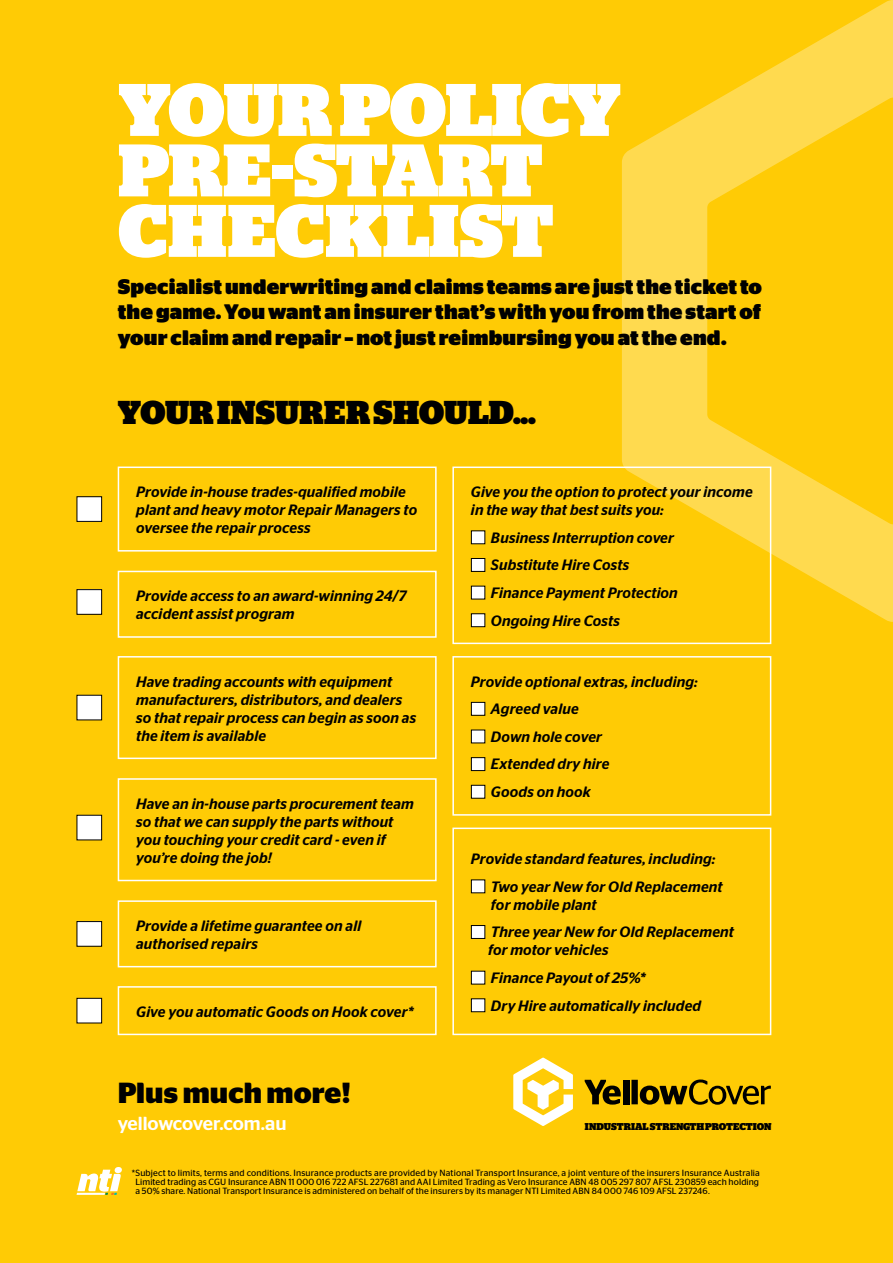
<style>
.page{position:relative;width:893px;height:1263px;background:#ffcb05}
.page>*{position:absolute;margin:0;border:0;box-sizing:border-box;transform-origin:0 0}
.t1{font:900 74.25px/60.4px "Stag";letter-spacing:-.01em;color:#fff}
.t2{font:900 33px "Stag";letter-spacing:.005em;color:#000}
.t3{font:700 29.1px "Stag Sans";letter-spacing:.005em;color:#000}
.t4{font:900 21px/25.2px "Stag Sans";letter-spacing:.01em;color:#000;text-align:justify}
.t5{font:500 18.9px "Stag Sans";letter-spacing:-.01em;color:#fff}
.t6{font:italic 500 15px/18px "Stag Sans";letter-spacing:.01em;color:#000}
.t7{font:900 9.9px "Stag";letter-spacing:-.005em;color:#000}
.t8{font:9px/9px "Stag Sans";letter-spacing:.01em;color:#000;text-align:justify}
</style>
<div class="page">
<svg style="left:622px;top:0;width:271px;height:622px"></svg>
<div style="left:118px;top:466px;width:319px;height:86px;border:2px solid #fff"></div>
<div style="left:118px;top:571px;width:319px;height:67px;border:2px solid #fff"></div>
<div style="left:118px;top:656px;width:319px;height:103px;border:2px solid #fff"></div>
<div style="left:118px;top:778px;width:319px;height:103px;border:2px solid #fff"></div>
<div style="left:118px;top:900px;width:319px;height:67px;border:2px solid #fff"></div>
<div style="left:118px;top:986px;width:319px;height:49px;border:2px solid #fff"></div>
<svg style="left:513px;top:1057px;width:60px;height:69px"></svg>
<svg style="left:585px;top:1080px;width:36px;height:24px"></svg>
<div style="left:623px;top:1080px;width:6px;height:24px;background:#000"></div>
<svg style="left:631px;top:1079px;width:140px;height:26px"></svg>
<div style="left:77px;top:497px;width:25px;height:24px;background:#fff"></div>
<div style="left:77px;top:496px;width:25px;height:26px;border:1px solid #000"></div>
<div style="left:77px;top:590px;width:25px;height:24px;background:#fff"></div>
<div style="left:77px;top:589px;width:25px;height:26px;border:1px solid #000"></div>
<div style="left:77px;top:695px;width:25px;height:25px;background:#fff"></div>
<div style="left:77px;top:815px;width:25px;height:25px;background:#fff"></div>
<div style="left:77px;top:921px;width:25px;height:25px;background:#fff"></div>
<div style="left:77px;top:921px;width:25px;height:26px;border:1px solid #000"></div>
<div style="left:77px;top:998px;width:25px;height:25px;background:#fff"></div>
<div style="left:77px;top:998px;width:25px;height:25px;border:1px solid #000"></div>
<div style="left:471px;top:531px;width:14px;height:13px;background:#fff"></div>
<div style="left:471px;top:530px;width:14px;height:14px;border:1px solid #000"></div>
<div style="left:471px;top:558px;width:14px;height:13px;background:#fff"></div>
<div style="left:471px;top:558px;width:14px;height:14px;border:1px solid #000"></div>
<div style="left:471px;top:586px;width:14px;height:13px;background:#fff"></div>
<div style="left:471px;top:586px;width:14px;height:13px;border:1px solid #000"></div>
<div style="left:471px;top:614px;width:14px;height:13px;background:#fff"></div>
<div style="left:471px;top:613px;width:14px;height:14px;border:1px solid #000"></div>
<div style="left:452px;top:466px;width:319px;height:178px;border:2px solid #fff"></div>
<div style="left:471px;top:702px;width:14px;height:13px;background:#fff"></div>
<div style="left:471px;top:702px;width:14px;height:14px;border:1px solid #000"></div>
<div style="left:471px;top:730px;width:14px;height:13px;background:#fff"></div>
<div style="left:471px;top:730px;width:14px;height:13px;border:1px solid #000"></div>
<div style="left:471px;top:758px;width:14px;height:12px;background:#fff"></div>
<div style="left:471px;top:757px;width:14px;height:14px;border:1px solid #000"></div>
<div style="left:471px;top:785px;width:14px;height:13px;background:#fff"></div>
<div style="left:471px;top:785px;width:14px;height:14px;border:1px solid #000"></div>
<div style="left:452px;top:656px;width:319px;height:160px;border:2px solid #fff"></div>
<div style="left:471px;top:880px;width:14px;height:13px;background:#fff"></div>
<div style="left:471px;top:879px;width:14px;height:14px;border:1px solid #000"></div>
<div style="left:471px;top:925px;width:14px;height:13px;background:#fff"></div>
<div style="left:471px;top:925px;width:14px;height:14px;border:1px solid #000"></div>
<div style="left:471px;top:971px;width:14px;height:13px;background:#fff"></div>
<div style="left:471px;top:971px;width:14px;height:13px;border:1px solid #000"></div>
<div style="left:471px;top:999px;width:14px;height:13px;background:#fff"></div>
<div style="left:471px;top:998px;width:14px;height:14px;border:1px solid #000"></div>
<div style="left:452px;top:827px;width:319px;height:208px;border:2px solid #fff"></div>
<svg style="left:77px;top:1167px;width:45px;height:28px"></svg>
<h1 class="t1" style="left:118px;top:80px;width:504px">YOUR POLICY<br>PRE-START<br>CHECKLIST</h1>
<h3 class="t4" style="left:118px;top:274px;width:646px">Specialist underwriting and claims teams are just the ticket to the game. You want an insurer that’s with you from the start of your claim and repair – not just reimbursing you at the end.</h3>
<h2 class="t2" style="left:118px;top:393px;width:419px">YOUR INSURER SHOULD...</h2>
<p class="t6" style="left:136px;top:483px;width:283px">Provide in-house trades-qualified mobile plant and heavy motor Repair Managers to oversee the repair process</p>
<p class="t6" style="left:136px;top:587px;width:272px">Provide access to an award-winning 24/7 accident assist program</p>
<p class="t6" style="left:136px;top:672px;width:281px">Have trading accounts with equipment manufacturers, distributors, and dealers so that repair process can begin as soon as the item is available</p>
<p class="t6" style="left:136px;top:794px;width:279px">Have an in-house parts procurement team so that we can supply the parts without you touching your credit card - even if you’re doing the job!</p>
<p class="t6" style="left:136px;top:917px;width:227px">Provide a lifetime guarantee on all authorised repairs</p>
<p class="t6" style="left:136px;top:1002px;width:279px">Give you automatic Goods on Hook cover*</p>
<p class="t6" style="left:471px;top:483px;width:283px">Give you the option to protect your income in the way that best suits you:</p>
<p class="t6" style="left:491px;top:524px;width:188px;line-height:27.6px">Business Interruption cover<br>Substitute Hire Costs<br>Finance Payment Protection<br>Ongoing Hire Costs</p>
<p class="t6" style="left:491px;top:667px;width:208px;line-height:27.6px;text-indent:-20px">Provide optional extras, including:<br>Agreed value<br>Down hole cover<br>Extended dry hire<br>Goods on hook</p>
<p class="t6" style="left:491px;top:845px;width:233px;line-height:27.6px;text-indent:-20px">Provide standard features, including:<br>Two year New for Old Replacement</p>
<p class="t6" style="left:491px;top:891px;width:245px;line-height:27.6px">for mobile plant<br>Three year New for Old Replacement</p>
<p class="t6" style="left:488px;top:936px;width:215px;line-height:27.6px">for motor vehicles<br>Finance Payout of 25%*<br>Dry Hire automatically included</p>
<h3 class="t3" style="left:118px;top:1076px;width:235px">Plus much more!</h3>
<p class="t5" style="left:118px;top:1112px;width:170px">yellowcover.com.au</p>
<p class="t8" style="left:135px;top:1168px;width:626px;text-indent:-4px">*Subject to limits, terms and conditions. Insurance products are provided by National Transport Insurance, a joint venture of the insurers Insurance Australia Limited trading as CGU Insurance ABN 11 000 016 722 AFSL 227681 and AAI Limited Trading as Vero Insurance ABN 48 005 297 807 AFSL 230859 each holding a 50% share. National Transport Insurance is administered on behalf of the insurers by its manager NTI Limited ABN 84 000 746 109 AFSL 237246.</p>
<p class="t7" style="left:585px;top:1121px;width:188px">INDUSTRIAL STRENGTH PROTECTION</p>
</div>
